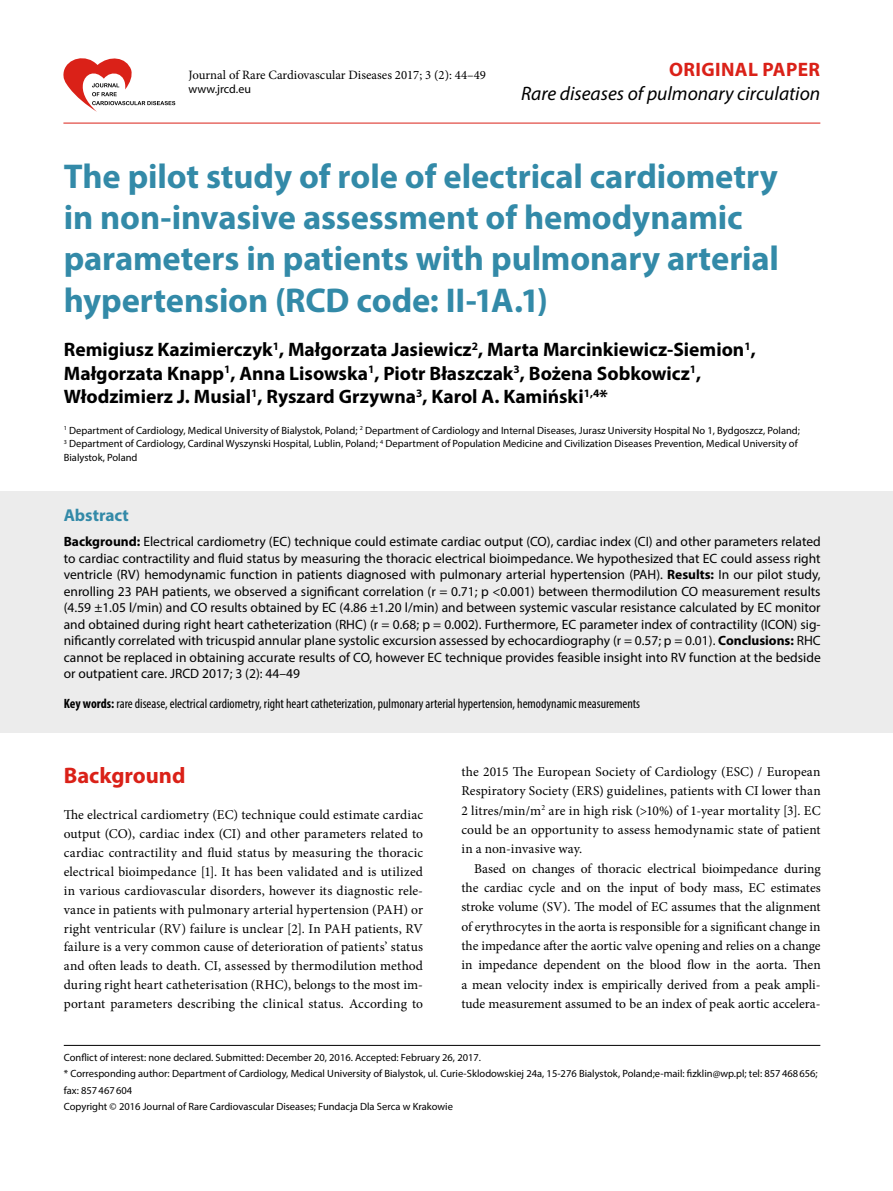
<style>
.page{position:relative;width:893px;height:1191px;background:#fff}
.page>*{position:absolute;margin:0;border:0;box-sizing:border-box;transform-origin:0 0}
.t1{font:700 34.5px/41.4px "Myriad Pro";letter-spacing:-.005em;color:#338aa8}
.t2{font:700 22.5px "Myriad Pro";color:#da2118}
.t3{font:700 19.5px/23.4px "Myriad Pro";color:#000}
.t4{font:italic 19.5px "Myriad Pro";color:#000}
.t5{font:700 19.5px "Myriad Pro";letter-spacing:.02em;color:#da2118}
.t6{font:700 17.25px "Myriad Pro";color:#338aa8}
.t7{font:13.5px/19.4px "Minion Pro";letter-spacing:.005em;color:#000;text-align:justify}
.t8{font:13.5px/16.5px "Myriad Pro";color:#000;text-align:justify}
.t9{font:condensed 13.5px "Myriad Pro";color:#000}
.t10{font:12.75px "Minion Pro";color:#000}
.t11{font:12px "Myriad Pro";color:#000}
.t12{font:10.5px/16.5px "Myriad Pro";color:#000}
.s1{font-weight:700}
</style>
<div class="page">
<hr style="left:63px;top:123px;width:757px;height:1px;background:#da2118">
<svg style="left:63px;top:58px;width:112px;height:54px"></svg>
<hr style="left:64px;top:1045px;width:756px;height:1px;background:#000">
<div style="left:0;top:491px;width:893px;height:242px;background:#ececec"></div>
<p class="t10" style="left:188px;top:66px;width:299px">Journal of Rare Cardiovascular Diseases 2017; 3 (2): 44–49</p>
<p class="t11" style="left:188px;top:81px;width:64px">www.jrcd.eu</p>
<h3 class="t5" style="left:669px;top:57px;width:153px">ORIGINAL PAPER</h3>
<h3 class="t4" style="left:521px;top:81px;width:301px">Rare diseases of pulmonary circulation</h3>
<h1 class="t1" style="left:64px;top:154px;width:717px">The pilot study of role of electrical cardiometry in non‑invasive assessment of hemodynamic parameters in patients with pulmonary arterial hypertension (RCD code: II‑1A.1)</h1>
<h3 class="t3" style="left:64px;top:337px;width:693px">Remigiusz Kazimierczyk<sup>1</sup>, Małgorzata Jasiewicz<sup>2</sup>, Marta Marcinkiewicz‑Siemion<sup>1</sup>,<br>Małgorzata Knapp<sup>1</sup>, Anna Lisowska<sup>1</sup>, Piotr Błaszczak<sup>3</sup>, Bożena Sobkowicz<sup>1</sup>,<br>Włodzimierz J. Musial<sup>1</sup>, Ryszard Grzywna<sup>3</sup>, Karol A. Kamiński<sup>1,4</sup>*</h3>
<p class="t12" style="left:64px;top:423px;width:738px;line-height:13.5px"><sup>1</sup> Department of Cardiology, Medical University of Bialystok, Poland; <sup>2</sup> Department of Cardiology and Internal Diseases, Jurasz University Hospital No 1, Bydgoszcz, Poland;<br><sup>3</sup> Department of Cardiology, Cardinal Wyszynski Hospital, Lublin, Poland; <sup>4</sup> Department of Population Medicine and Civilization Diseases Prevention, Medical University of<br>Bialystok, Poland</p>
<p class="t6" style="left:64px;top:504px;width:67px">Abstract</p>
<p class="t8" style="left:64px;top:533px;width:758px"><span class="s1">Background:</span> Electrical cardiometry (EC) technique could estimate cardiac output (CO), cardiac index (CI) and other parameters related to cardiac contractility and fluid status by measuring the thoracic electrical bioimpedance. We hypothesized that EC could assess right ventricle (RV) hemodynamic function in patients diagnosed with pulmonary arterial hypertension (PAH). <span class="s1">Results:</span> In our pilot study, enrolling 23 PAH patients, we observed a significant correlation (r = 0.71; p &lt;0.001) between thermodilution CO measurement results (4.59 ±1.05 l/min) and CO results obtained by EC (4.86 ±1.20 l/min) and between systemic vascular resistance calculated by EC monitor and obtained during right heart catheterization (RHC) (r = 0.68; p = 0.002). Furthermore, EC parameter index of contractility (ICON) sig‑ nificantly correlated with tricuspid annular plane systolic excursion assessed by echocardiography (r = 0.57; p = 0.01). <span class="s1">Conclusions:</span> RHC cannot be replaced in obtaining accurate results of CO, however EC technique provides feasible insight into RV function at the bedside or outpatient care. JRCD 2017; 3 (2): 44–49</p>
<p class="t9" style="left:64px;top:695px;width:578px"><span class="s1">Key words:</span> rare disease, electrical cardiometry, right heart catheterization, pulmonary arterial hypertension, hemodynamic measurements</p>
<h2 class="t2" style="left:64px;top:761px;width:123px">Background</h2>
<p class="t7" style="left:64px;top:805px;width:361px;line-height:18.9px">The electrical cardiometry (EC) technique could estimate cardiac output (CO), cardiac index (CI) and other parameters related to cardiac contractility and fluid status by measuring the thoracic electrical bioimpedance [1]. It has been validated and is utilized in various cardiovascular disorders, however its diagnostic rele‑ vance in patients with pulmonary arterial hypertension (PAH) or right ventricular (RV) failure is unclear [2]. In PAH patients, RV failure is a very common cause of deterioration of patients’ status and often leads to death. CI, assessed by thermodilution method during right heart catheterisation (RHC), belongs to the most im‑ portant parameters describing the clinical status. According to</p>
<p class="t7" style="left:461px;top:762px;width:361px">the 2015 The European Society of Cardiology (ESC) / European Respiratory Society (ERS) guidelines, patients with CI lower than 2 litres/min/m<sup>2</sup> are in high risk (&gt;10%) of 1‑year mortality [3]. EC could be an opportunity to assess hemodynamic state of patient in a non‑invasive way.</p>
<p class="t7" style="left:461px;top:858px;width:361px;text-indent:13px">Based on changes of thoracic electrical bioimpedance during the cardiac cycle and on the input of body mass, EC estimates stroke volume (SV). The model of EC assumes that the alignment of erythrocytes in the aorta is responsible for a significant change in the impedance after the aortic valve opening and relies on a change in impedance dependent on the blood flow in the aorta. Then a mean velocity index is empirically derived from a peak ampli‑ tude measurement assumed to be an index of peak aortic accelera‑</p>
<p class="t12" style="left:64px;top:1048px;width:755px">Conflict of interest: none declared. Submitted: December 20, 2016. Accepted: February 26, 2017.<br>* Corresponding author: Department of Cardiology, Medical University of Bialystok, ul. Curie‑Sklodowskiej 24a, 15-276 Bialystok, Poland;e‑mail: fizklin@wp.pl; tel: 857468656; fax: 857467604<br>Copyright © 2016 Journal of Rare Cardiovascular Diseases; Fundacja Dla Serca w Krakowie</p>
</div>
